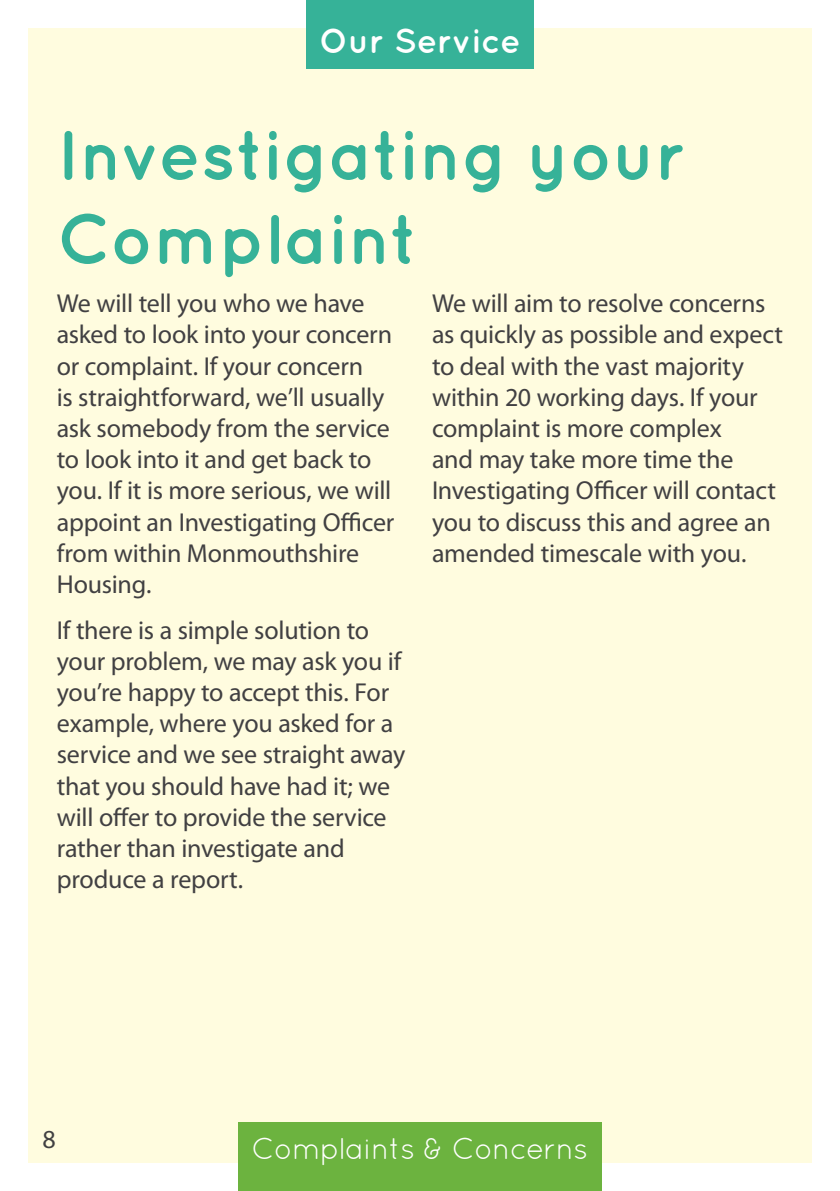
<style>
.page{position:relative;width:840px;height:1191px;background:#fff}
.page>*{position:absolute;margin:0;border:0;box-sizing:border-box;transform-origin:0 0}
.t1{font:700 70px/84px "Quicksand";letter-spacing:-.005em;color:#36b298}
.t2{font:700 34px "Quicksand";color:#fff}
.t3{font:30px "Quicksand";letter-spacing:-.02em;color:#fff}
.t4{font:26px/31.2px "Myriad Pro";letter-spacing:-.01em;color:#414042}
</style>
<div class="page">
<div style="left:28px;top:28px;width:783px;height:1134px;background:#fffcdf"></div>
<div style="left:306px;top:0;width:227px;height:68px;background:#36b298"></div>
<div style="left:238px;top:1123px;width:363px;height:68px;background:#6cb33f"></div>
<h2 class="t2" style="left:319px;top:20px;width:203px">Our Service</h2>
<h1 class="t1" style="left:57px;top:111px;width:629px">Investigating your<br>Complaint</h1>
<p class="t4" style="left:57px;top:287px;width:339px">We will tell you who we have asked to look into your concern or complaint. If your concern<br>is straightforward, we’ll usually ask somebody from the service to look into it and get back to you. If it is more serious, we will appoint an Investigating Officer from within Monmouthshire<br>Housing.</p>
<p class="t4" style="left:57px;top:614px;width:350px">If there is a simple solution to your problem, we may ask you if you’re happy to accept this. For example, where you asked for a service and we see straight away that you should have had it; we will offer to provide the service rather than investigate and produce a report.</p>
<p class="t4" style="left:432px;top:287px;width:352px">We will aim to resolve concerns as quickly as possible and expect to deal with the vast majority within 20 working days. If your complaint is more complex<br>and may take more time the<br>Investigating Officer will contact you to discuss this and agree an amended timescale with you.</p>
<p class="t4" style="left:43px;top:1123px;width:15px">8</p>
<p class="t3" style="left:251px;top:1131px;width:338px">Complaints &amp; Concerns</p>
</div>
